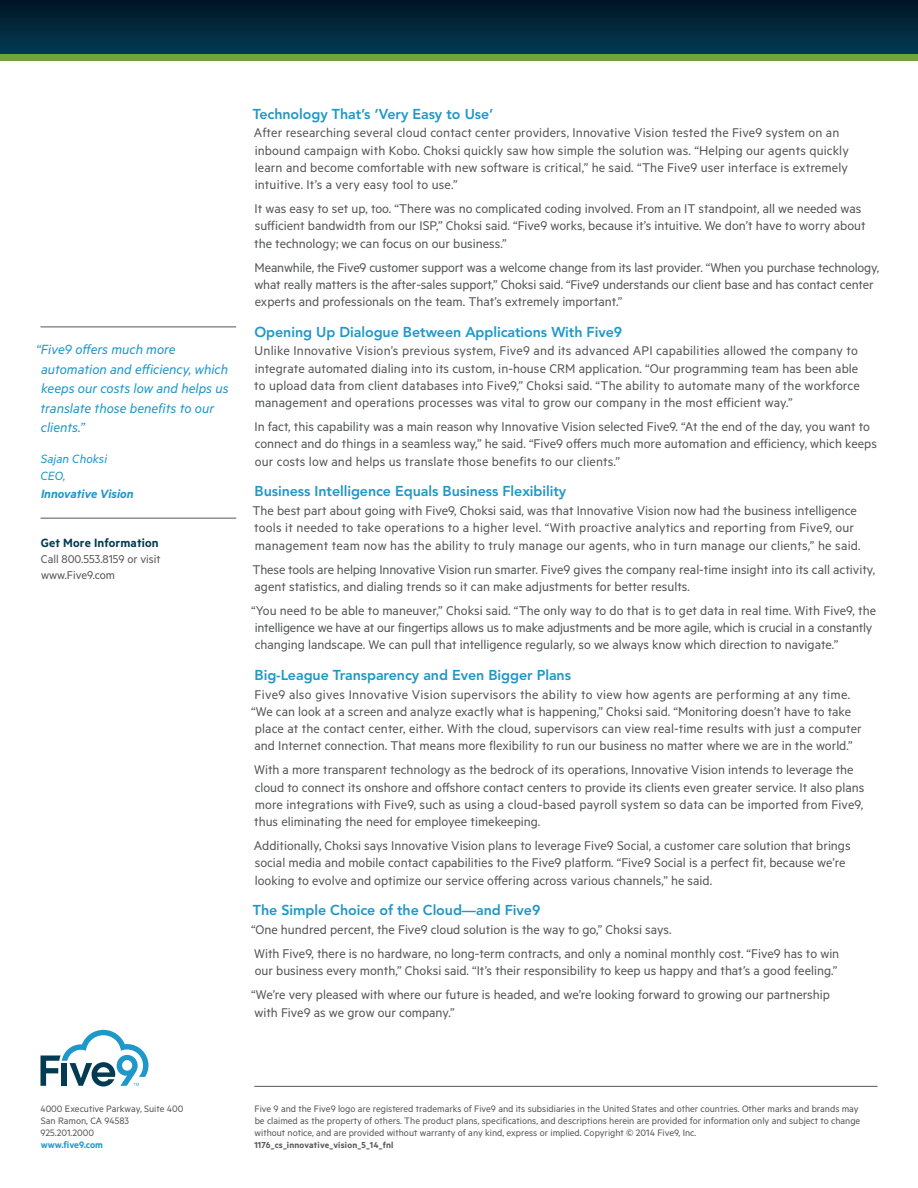
<style>
.page{position:relative;width:918px;height:1188px;background:#fff}
.page>*{position:absolute;margin:0;border:0;box-sizing:border-box;transform-origin:0 0}
.t1{font:italic 15px/19.5px "Metric";color:#1e97c9}
.Body{font:14.25px/17.2px "Metric";color:#555659}
.Body_head{font:800 14.25px "Avenir LT Std";letter-spacing:-.005em;color:#1e97c9}
.Sidebar_subhead{font:600 13.5px "Metric";letter-spacing:.01em;color:#033c52}
.Quote_attribution_bo{font:italic 600 13.5px "Metric";color:#1e97c9}
.Quote_attribution{font:italic 13.5px "Metric";letter-spacing:.005em;color:#1e97c9}
.Sidebar_body{font:12.75px/15.8px "Metric";color:#555659}
.t2{font:10.5px/12px "Metric";color:#555659}
.t3{font:600 10.5px "Metric";color:#1e97c9}
.t4{font:600 9.75px "Metric";letter-spacing:.02em;color:#555659}
</style>
<div class="page">
<hr style="left:254px;top:1086px;width:624px;height:1px;background:#555659">
<svg style="left:40px;top:1030px;width:108px;height:57px"></svg>
<div style="left:0;top:0;width:918px;height:54px;background:linear-gradient(to bottom,#011525,#033b51)"></div>
<div style="left:0;top:54px;width:918px;height:7px;background:#71a33d"></div>
<hr style="left:40px;top:327px;width:196px;height:1px;background:#555659">
<hr style="left:40px;top:518px;width:196px;height:1px;background:#555659">
<p class="t1" style="left:36px;top:339px;width:194px">“Five9 offers much more automation and efficiency, which keeps our costs low and helps us translate those benefits to our clients.”</p>
<p class="Quote_attribution" style="left:41px;top:451px;width:68px">Sajan Choksi</p>
<p class="Quote_attribution" style="left:40px;top:468px;width:27px">CEO,</p>
<p class="Quote_attribution_bo" style="left:41px;top:485px;width:94px">Innovative Vision</p>
<p class="Sidebar_subhead" style="left:41px;top:535px;width:119px">Get More Information</p>
<p class="Sidebar_body" style="left:41px;top:550px;width:121px">Call 800.553.8159 or visit www.Five9.com</p>
<p class="Body_head" style="left:253px;top:105px;width:242px">Technology That’s ‘Very Easy to Use’</p>
<p class="Body" style="left:254px;top:124px;width:596px">After researching several cloud contact center providers, Innovative Vision tested the Five9 system on an inbound campaign with Kobo. Choksi quickly saw how simple the solution was. “Helping our agents quickly learn and become comfortable with new software is critical,” he said. “The Five9 user interface is extremely intuitive. It’s a very easy tool to use.”</p>
<p class="Body" style="left:254px;top:200px;width:613px">It was easy to set up, too. “There was no complicated coding involved. From an IT standpoint, all we needed was sufficient bandwidth from our ISP,” Choksi said. “Five9 works, because it’s intuitive. We don’t have to worry about the technology; we can focus on our business.”</p>
<p class="Body" style="left:254px;top:258px;width:626px">Meanwhile, the Five9 customer support was a welcome change from its last provider. “When you purchase technology, what really matters is the after-sales support,” Choksi said. “Five9 understands our client base and has contact center experts and professionals on the team. That’s extremely important.”</p>
<p class="Body_head" style="left:254px;top:323px;width:369px">Opening Up Dialogue Between Applications With Five9</p>
<p class="Body" style="left:254px;top:342px;width:607px">Unlike Innovative Vision’s previous system, Five9 and its advanced API capabilities allowed the company to integrate automated dialing into its custom, in-house CRM application. “Our programming team has been able to upload data from client databases into Five9,” Choksi said. “The ability to automate many of the workforce management and operations processes was vital to grow our company in the most efficient way.”</p>
<p class="Body" style="left:255px;top:418px;width:624px">In fact, this capability was a main reason why Innovative Vision selected Five9. “At the end of the day, you want to connect and do things in a seamless way,” he said. “Five9 offers much more automation and efficiency, which keeps our costs low and helps us translate those benefits to our clients.”</p>
<p class="Body_head" style="left:255px;top:483px;width:313px">Business Intelligence Equals Business Flexibility</p>
<p class="Body" style="left:252px;top:502px;width:610px">The best part about going with Five9, Choksi said, was that Innovative Vision now had the business intelligence tools it needed to take operations to a higher level. “With proactive analytics and reporting from Five9, our management team now has the ability to truly manage our agents, who in turn manage our clients,” he said.</p>
<p class="Body" style="left:252px;top:560px;width:624px">These tools are helping Innovative Vision run smarter. Five9 gives the company real-time insight into its call activity, agent statistics, and dialing trends so it can make adjustments for better results.</p>
<p class="Body" style="left:251px;top:601px;width:627px">“You need to be able to maneuver,” Choksi said. “The only way to do that is to get data in real time. With Five9, the intelligence we have at our fingertips allows us to make adjustments and be more agile, which is crucial in a constantly changing landscape. We can pull that intelligence regularly, so we always know which direction to navigate.”</p>
<p class="Body_head" style="left:255px;top:667px;width:318px">Big-League Transparency and Even Bigger Plans</p>
<p class="Body" style="left:251px;top:685px;width:612px">Five9 also gives Innovative Vision supervisors the ability to view how agents are performing at any time. “We can look at a screen and analyze exactly what is happening,” Choksi said. “Monitoring doesn’t have to take place at the contact center, either. With the cloud, supervisors can view real-time results with just a computer and Internet connection. That means more flexibility to run our business no matter where we are in the world.”</p>
<p class="Body" style="left:254px;top:761px;width:612px">With a more transparent technology as the bedrock of its operations, Innovative Vision intends to leverage the cloud to connect its onshore and offshore contact centers to provide its clients even greater service. It also plans more integrations with Five9, such as using a cloud-based payroll system so data can be imported from Five9, thus eliminating the need for employee timekeeping.</p>
<p class="Body" style="left:254px;top:837px;width:598px">Additionally, Choksi says Innovative Vision plans to leverage Five9 Social, a customer care solution that brings social media and mobile contact capabilities to the Five9 platform. “Five9 Social is a perfect fit, because we’re looking to evolve and optimize our service offering across various channels,” he said.</p>
<p class="Body_head" style="left:253px;top:902px;width:289px">The Simple Choice of the Cloud—and Five9</p>
<p class="Body" style="left:251px;top:920px;width:422px">“One hundred percent, the Five9 cloud solution is the way to go,” Choksi says.</p>
<p class="Body" style="left:254px;top:944px;width:587px">With Five9, there is no hardware, no long-term contracts, and only a nominal monthly cost. “Five9 has to win our business every month,” Choksi said. “It’s their responsibility to keep us happy and that’s a good feeling.”</p>
<p class="Body" style="left:251px;top:986px;width:580px">“We’re very pleased with where our future is headed, and we’re looking forward to growing our partnership with Five9 as we grow our company.”</p>
<p class="t2" style="left:40px;top:1102px;width:145px">4000 Executive Parkway, Suite 400<br>San Ramon, CA 94583<br>925.201.2000</p>
<p class="t3" style="left:41px;top:1138px;width:64px">www.five9.com</p>
<p class="t2" style="left:255px;top:1102px;width:607px">Five 9 and the Five9 logo are registered trademarks of Five9 and its subsidiaries in the United States and other countries. Other marks and brands may be claimed as the property of others. The product plans, specifications, and descriptions herein are provided for information only and subject to change without notice, and are provided without warranty of any kind, express or implied. Copyright © 2014 Five9, Inc.</p>
<p class="t4" style="left:254px;top:1139px;width:141px">1176_cs_innovative_vision_5_14_fnl</p>
</div>
